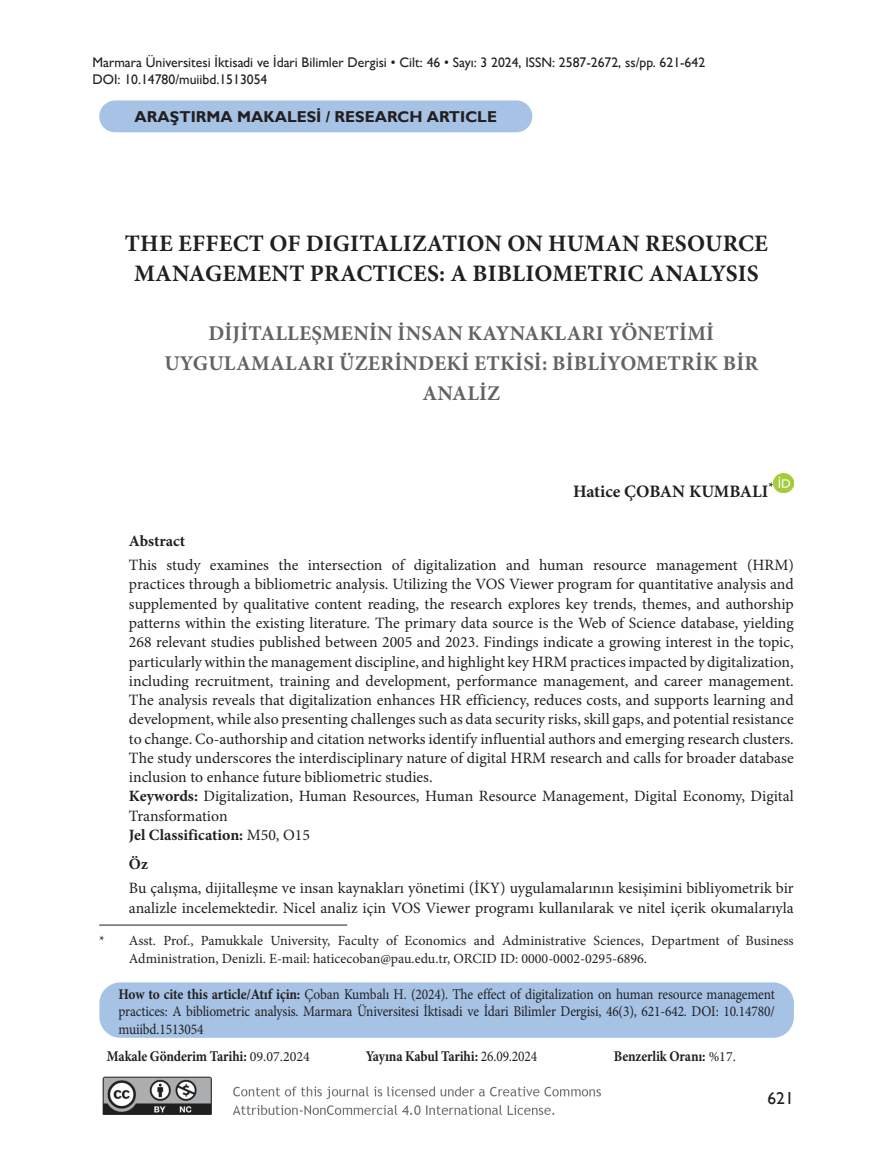
<style>
.page{position:relative;width:893px;height:1166px;background:#fff}
.page>*{position:absolute;margin:0;border:0;box-sizing:border-box;transform-origin:0 0}
.t1{font:700 23.62px/29.8px "Minion Pro";letter-spacing:.01em;color:#231f20;text-align:center}
.t2{font:700 21px/29.8px "Minion Pro";letter-spacing:.01em;color:#636366;text-align:center}
.t3{font:700 17.5px "Minion Pro";color:#231f20}
.t4{font:17.5px "Gill Sans TR";color:#231f20}
.t5{font:15.75px/19.2px "Minion Pro";color:#231f20}
.t6{font:700 15.75px "Gill Sans TR";color:#231f20}
.t7{font:700 15.75px "Minion Pro";color:#231f20}
.t8{font:14.88px/17.5px "Minion Pro";letter-spacing:-.01em;color:#231f20;text-align:justify;scale:.9 1}
.t9{font:700 14.88px "Minion Pro";letter-spacing:-.01em;color:#231f20;scale:.9 1}
.t10{font:14px/17.5px "Minion Pro";color:#231f20}
.t11{font:14px/17.5px "Gill Sans TR";color:#231f20}
.s1{font-weight:700}
.s2{font-weight:400;font-size:14px}
.s3{font-weight:400}
</style>
<div class="page">
<img style="left:102px;top:1076px;width:499px;height:39px">
<div style="left:99px;top:982px;width:695px;height:56px;background:#a6c3e6;border-radius:21px"></div>
<div style="left:99px;top:100px;width:433px;height:32px;background:#a6c3e6;border-radius:16px"></div>
<img style="left:774px;top:473px;width:20px;height:20px">
<hr style="left:99px;top:925px;width:248px;height:1px;background:#231f20">
<p class="t11" style="left:93px;top:53px;width:614px">Marmara Üniversitesi İktisadi ve İdari Bilimler Dergisi • Cilt: 46 • Sayı: 3 2024, ISSN: 2587-2672, ss/pp. 621-642<br>DOI: 10.14780/muiibd.1513054</p>
<p class="t6" style="left:135px;top:107px;width:364px">ARAŞTIRMA MAKALESİ / RESEARCH ARTICLE</p>
<h1 class="t1" style="left:125px;top:228px;width:645px">THE EFFECT OF DIGITALIZATION ON HUMAN RESOURCE<br>MANAGEMENT PRACTICES: A BIBLIOMETRIC ANALYSIS</h1>
<h2 class="t2" style="left:164px;top:318px;width:595px">DİJİTALLEŞMENİN İNSAN KAYNAKLARI YÖNETİMİ<br>UYGULAMALARI ÜZERİNDEKİ ETKİSİ: BİBLİYOMETRİK BİR<br>ANALİZ</h2>
<p class="t3" style="left:573px;top:479px;width:202px">Hatice ÇOBAN KUMBALI<sup>*</sup></p>
<p class="t7" style="left:129px;top:530px;width:58px">Abstract</p>
<p class="t5" style="left:129px;top:556px;width:666px">This study examines the intersection of digitalization and human resource management (HRM) practices through a bibliometric analysis. Utilizing the VOS Viewer program for quantitative analysis and supplemented by qualitative content reading, the research explores key trends, themes, and authorship patterns within the existing literature. The primary data source is the Web of Science database, yielding 268 relevant studies published between 2005 and 2023. Findings indicate a growing interest in the topic, particularly within the management discipline, and highlight key HRM practices impacted by digitalization, including recruitment, training and development, performance management, and career management.<br>The analysis reveals that digitalization enhances HR efficiency, reduces costs, and supports learning and development, while also presenting challenges such as data security risks, skill gaps, and potential resistance to change. Co-authorship and citation networks identify influential authors and emerging research clusters.<br>The study underscores the interdisciplinary nature of digital HRM research and calls for broader database inclusion to enhance future bibliometric studies.<br><span class="s1">Keywords:</span> Digitalization, Human Resources, Human Resource Management, Digital Economy, Digital Transformation<br><span class="s1">Jel Classification:</span> M50, O15</p>
<p class="t7" style="left:129px;top:853px;width:21px">Öz</p>
<p class="t5" style="left:129px;top:879px;width:666px">Bu çalışma, dijitalleşme ve insan kaynakları yönetimi (İKY) uygulamalarının kesişimini bibliyometrik bir analizle incelemektedir. Nicel analiz için VOS Viewer programı kullanılarak ve nitel içerik okumalarıyla</p>
<p class="t10" style="left:129px;top:932px;width:666px;text-indent:-30px">* Asst. Prof., Pamukkale University, Faculty of Economics and Administrative Sciences, Department of Business<br>Administration, Denizli. E-mail: haticecoban@pau.edu.tr, ORCID ID: 0000-0002-0295-6896.</p>
<p class="t8" style="left:118px;top:985px;width:731px"><span class="s1">How to cite this article/Atıf için:</span> Çoban Kumbalı H. (2024). The effect of digitalization on human resource management practices: A bibliometric analysis. Marmara Üniversitesi İktisadi ve İdari Bilimler Dergisi, 46(3), 621-642. DOI: 10.14780/ muiibd.1513054</p>
<p class="t9" style="left:107px;top:1046px;width:227px">Makale Gönderim Tarihi: <span class="s2">09.07.2024</span></p>
<p class="t9" style="left:366px;top:1046px;width:192px">Yayına Kabul Tarihi: <span class="s3">26.09.2024</span></p>
<p class="t9" style="left:614px;top:1046px;width:137px">Benzerlik Oranı: <span class="s2">%17.</span></p>
<p class="t4" style="left:767px;top:1087px;width:28px">621</p>
</div>
